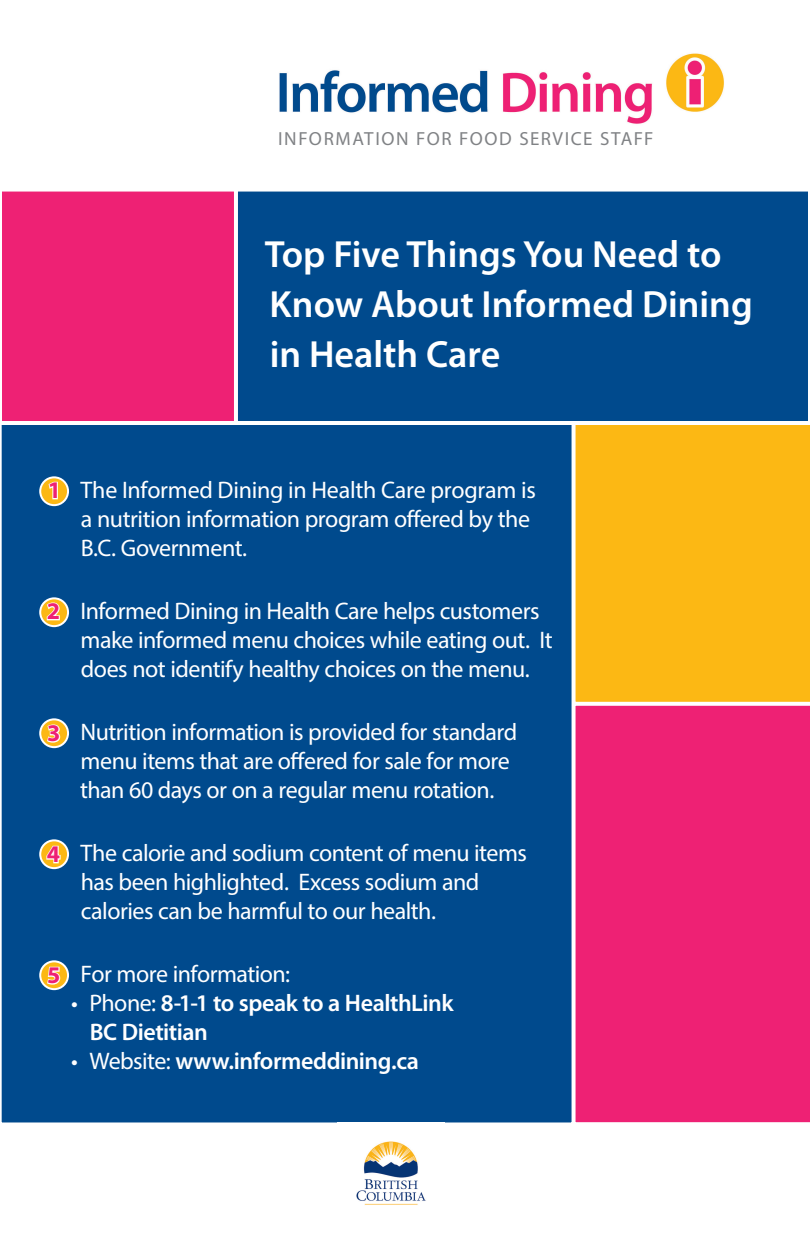
<style>
.page{position:relative;width:810px;height:1242px;background:#fff}
.page>*{position:absolute;margin:0;border:0;box-sizing:border-box;transform-origin:0 0}
.t1{font:600 38px/50px "Myriad Pro";color:#fff}
.t2{font:24px/28.8px "Myriad Pro";letter-spacing:-.02em;color:#fff}
.t3{font:600 24px/28.8px "Myriad Pro";letter-spacing:-.02em;color:#fff}
.t4{font:700 24px "Myriad Pro";color:#ee2174}
.t5{font:19px "Myriad Pro";letter-spacing:.08em;color:#808285}
.s1{font-weight:400}
</style>
<div class="page">
<div style="left:1px;top:424px;width:572px;height:699px;background:#004a8d"></div>
<div style="left:237px;top:191px;width:572px;height:231px;background:#004a8d"></div>
<div style="left:236px;top:190px;width:574px;height:233px;border:2px solid #fff"></div>
<div style="left:575px;top:425px;width:235px;height:277px;background:#fcb814"></div>
<div style="left:1px;top:191px;width:234px;height:231px;background:#ee2174"></div>
<div style="left:0;top:190px;width:236px;height:233px;border:2px solid #fff"></div>
<div style="left:575px;top:705px;width:235px;height:418px;background:#ee2174"></div>
<img style="left:279px;top:53px;width:445px;height:71px">
<img style="left:356px;top:1141px;width:70px;height:64px">
<svg style="left:40px;top:477px;width:28px;height:28px"></svg>
<svg style="left:47px;top:481px;width:12px;height:19px"></svg>
<div style="left:39px;top:476px;width:30px;height:30px;border:2px solid #fff;border-radius:50%"></div>
<svg style="left:40px;top:598px;width:28px;height:28px"></svg>
<svg style="left:45px;top:601px;width:16px;height:20px"></svg>
<div style="left:39px;top:597px;width:30px;height:30px;border:2px solid #fff;border-radius:50%"></div>
<svg style="left:40px;top:719px;width:28px;height:28px"></svg>
<svg style="left:45px;top:723px;width:16px;height:21px"></svg>
<div style="left:39px;top:718px;width:30px;height:30px;border:2px solid #fff;border-radius:50%"></div>
<svg style="left:40px;top:840px;width:28px;height:28px"></svg>
<svg style="left:45px;top:845px;width:17px;height:19px"></svg>
<div style="left:39px;top:839px;width:30px;height:30px;border:2px solid #fff;border-radius:50%"></div>
<svg style="left:40px;top:961px;width:28px;height:28px"></svg>
<svg style="left:46px;top:966px;width:15px;height:20px"></svg>
<div style="left:39px;top:960px;width:30px;height:30px;border:2px solid #fff;border-radius:50%"></div>
<p class="t5" style="left:278px;top:127px;width:377px">INFORMATION FOR FOOD SERVICE STAFF</p>
<p class="t1" style="left:265px;top:228px;width:489px">Top Five Things You Need to<br>Know About Informed Dining in Health Care</p>
<p class="t4" style="left:48px;top:475px;width:15px">1</p>
<p class="t2" style="left:81px;top:475px;width:457px">The Informed Dining in Health Care program is a nutrition information program offered by the<br>B.C. Government.</p>
<p class="t4" style="left:47px;top:596px;width:15px">2</p>
<p class="t2" style="left:81px;top:596px;width:474px">Informed Dining in Health Care helps customers make informed menu choices while eating out. It does not identify healthy choices on the menu.</p>
<p class="t4" style="left:47px;top:718px;width:15px">3</p>
<p class="t2" style="left:80px;top:717px;width:439px">Nutrition information is provided for standard menu items that are offered for sale for more than 60 days or on a regular menu rotation.</p>
<p class="t4" style="left:47px;top:839px;width:15px">4</p>
<p class="t2" style="left:81px;top:838px;width:448px">The calorie and sodium content of menu items has been highlighted. Excess sodium and calories can be harmful to our health.</p>
<p class="t4" style="left:47px;top:960px;width:15px">5</p>
<p class="t2" style="left:81px;top:959px;width:211px">For more information:</p>
<p class="t3" style="left:90px;top:988px;width:365px;text-indent:-19px"><span class="s1">• Phone:</span> 8-1-1 to speak to a HealthLink<br>BC Dietitian</p>
<p class="t3" style="left:71px;top:1045px;width:349px"><span class="s1">• Website:</span> www.informeddining.ca</p>
</div>
